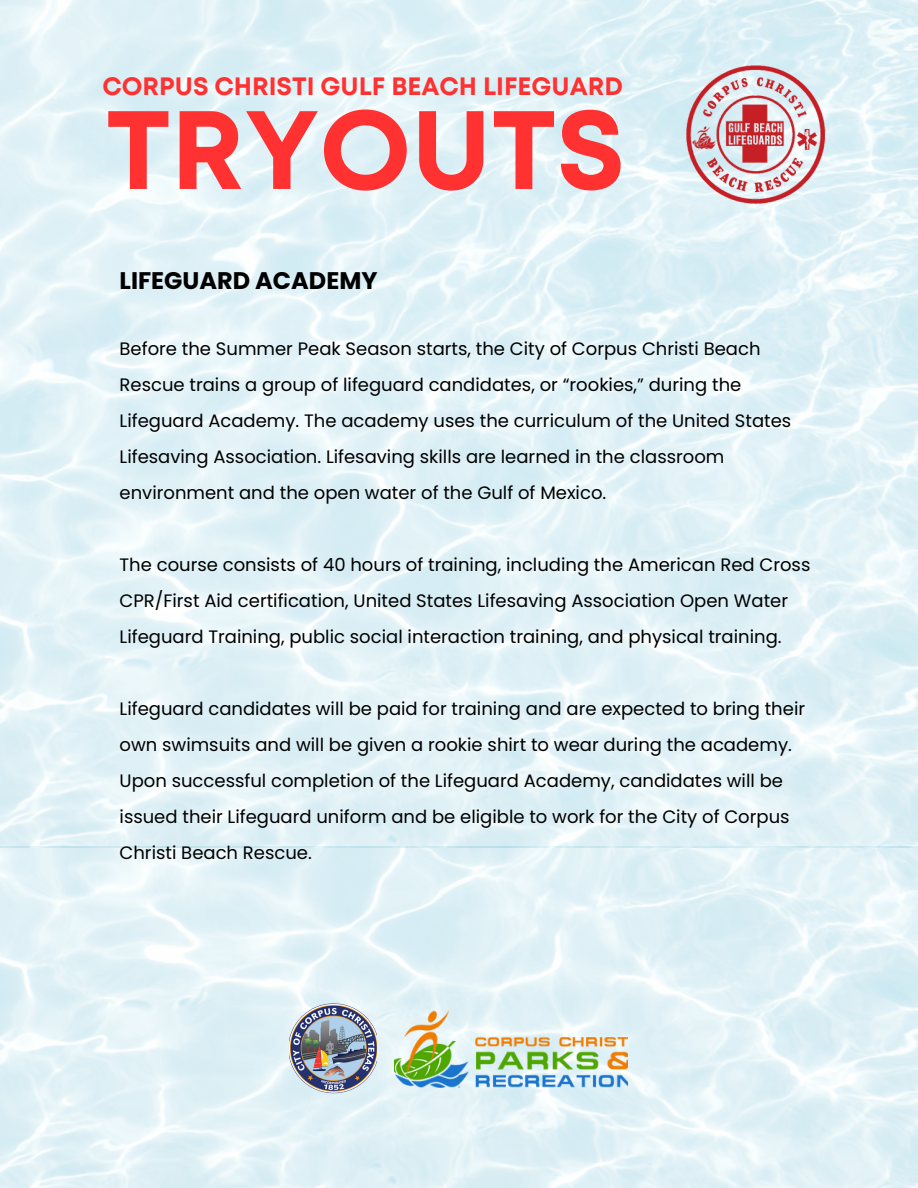
<style>
.page{position:relative;width:918px;height:1188px;background:#fff}
.page>*{position:absolute;margin:0;border:0;box-sizing:border-box;transform-origin:0 0}
.t1{font:700 111.15px "Mont";color:#ff3131}
.t2{font:700 25.05px "Mont";color:#ff3131}
.t3{font:700 24px "Poppins";color:#000}
.t4{font:18px/36px "Poppins";color:#000}
</style>
<div class="page">
<img style="left:0;top:0;width:918px;height:1188px">
<img style="left:290px;top:1002px;width:86px;height:94px">
<img style="left:395px;top:1010px;width:233px;height:78px">
<img style="left:681px;top:66px;width:145px;height:138px">
<h2 class="t2" style="left:103px;top:76px;width:522px">CORPUS CHRISTI GULF BEACH LIFEGUARD</h2>
<p class="t1" style="left:106px;top:108px;width:521px">TRYOUTS</p>
<p class="t3" style="left:120px;top:264px;width:259px">LIFEGUARD ACADEMY</p>
<h2 class="t4" style="left:120px;top:330px;width:673px">Before the Summer Peak Season starts, the City of Corpus Christi Beach Rescue trains a group of lifeguard candidates, or “rookies,” during the Lifeguard Academy. The academy uses the curriculum of the United States Lifesaving Association. Lifesaving skills are learned in the classroom environment and the open water of the Gulf of Mexico.</h2>
<h1 class="t4" style="left:120px;top:546px;width:692px">The course consists of 40 hours of training, including the American Red Cross<br>CPR/First Aid certification, United States Lifesaving Association Open Water<br>Lifeguard Training, public social interaction training, and physical training.</h1>
<p class="t4" style="left:120px;top:690px;width:687px">Lifeguard candidates will be paid for training and are expected to bring their own swimsuits and will be given a rookie shirt to wear during the academy.<br>Upon successful completion of the Lifeguard Academy, candidates will be issued their Lifeguard uniform and be eligible to work for the City of Corpus Christi Beach Rescue.</p>
</div>
